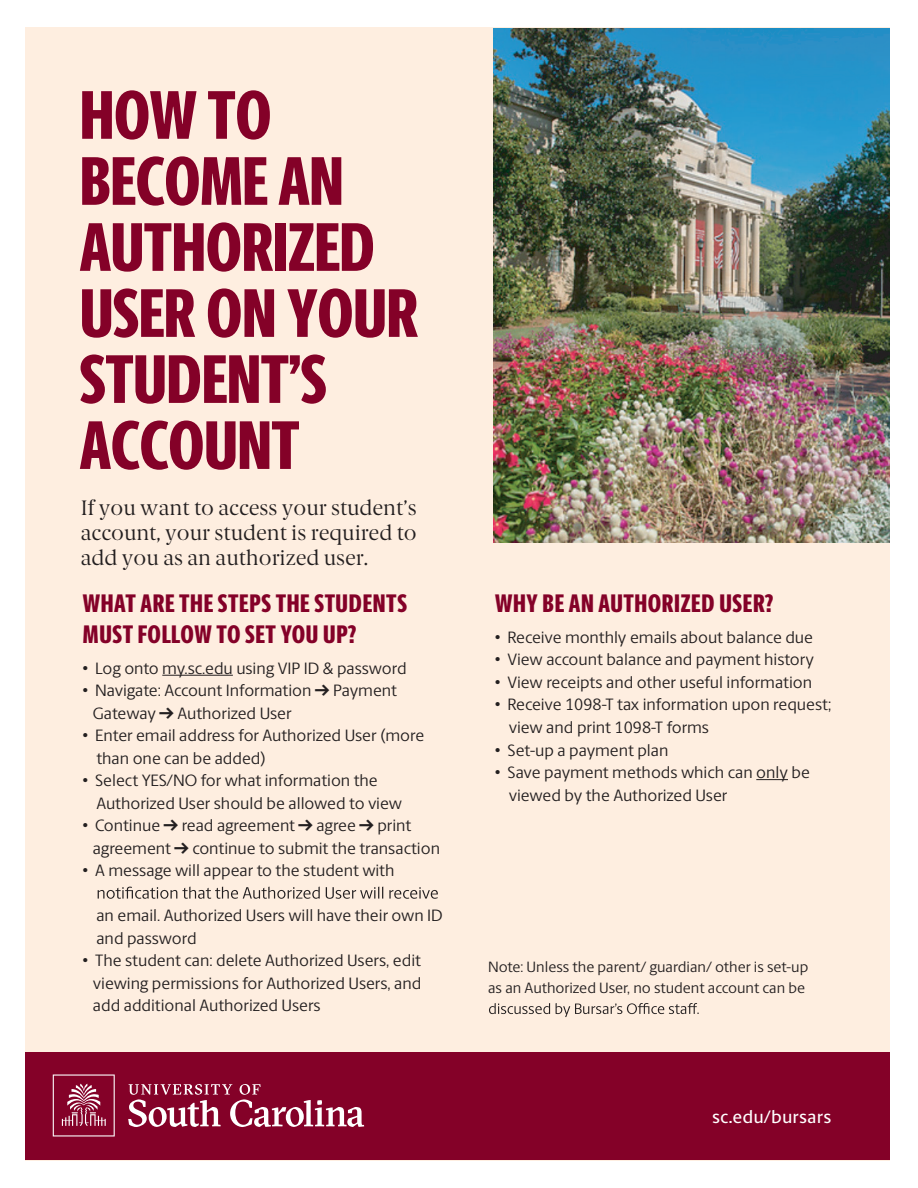
<style>
.page{position:relative;width:918px;height:1188px;background:#fff}
.page>*{position:absolute;margin:0;border:0;box-sizing:border-box;transform-origin:0 0}
.t1{font:800 69px/66px "Berlingske Sans X Cn";letter-spacing:-.01em;color:#840128}
.t2{font:800 25.5px/30.6px "Berlingske Sans X Cn";letter-spacing:.025em;color:#840128}
.t3{font:21px/25.2px "Berlingske Serif";color:#231f20;text-align:justify}
.t4{font:500 18px "Berlingske Sans";letter-spacing:.005em;color:#fff}
.t5{font:16.5px/22.5px "Berlingske Sans";color:#231f20}
.t6{font:15px/21px "Berlingske Sans";color:#231f20}
.s1{font-family:"Arial"}
</style>
<div class="page">
<div style="left:25px;top:27px;width:864px;height:1134px;background:#feeee0"></div>
<img style="left:494px;top:28px;width:395px;height:515px">
<hr style="left:756px;top:779px;width:32px;height:1px;background:#231f20">
<hr style="left:162px;top:675px;width:71px;height:1px;background:#231f20">
<svg style="left:98px;top:887px;width:340px;height:12px"></svg>
<svg style="left:489px;top:1003px;width:210px;height:14px"></svg>
<div style="left:25px;top:1052px;width:864px;height:107px;background:#840128"></div>
<svg style="left:53px;top:1075px;width:62px;height:61px"></svg>
<svg style="left:128px;top:1084px;width:236px;height:43px"></svg>
<h1 class="t1" style="left:80px;top:81px;width:340px">HOW TO<br>BECOME AN<br>AUTHORIZED<br>USER ON YOUR<br>STUDENT’S<br>ACCOUNT</h1>
<p class="t3" style="left:81px;top:495px;width:337px">If you want to access your student’s account, your student is required to add you as an authorized user.</p>
<h2 class="t2" style="left:83px;top:588px;width:326px">WHAT ARE THE STEPS THE STUDENTS<br>MUST FOLLOW TO SET YOU UP?</h2>
<p class="t5" style="left:82px;top:656px;width:326px"><span class="s1">•</span> Log onto my.sc.edu using VIP ID &amp; password</p>
<p class="t5" style="left:93px;top:678px;width:306px;text-indent:-10px"><span class="s1">•</span> Navigate: Account Information → Payment<br>Gateway → Authorized User</p>
<p class="t5" style="left:96px;top:724px;width:329px;text-indent:-14px"><span class="s1">•</span> Enter email address for Authorized User (more than one can be added)</p>
<p class="t5" style="left:96px;top:769px;width:307px;text-indent:-14px"><span class="s1">•</span> Select YES/NO for what information the<br>Authorized User should be allowed to view</p>
<p class="t5" style="left:93px;top:814px;width:349px;text-indent:-10px"><span class="s1">•</span> Continue → read agreement → agree → print agreement → continue to submit the transaction</p>
<p class="t5" style="left:83px;top:859px;width:313px"><span class="s1">•</span> A message will appear to the student with</p>
<p class="t5" style="left:96px;top:903px;width:348px">an email. Authorized Users will have their own ID and password</p>
<p class="t5" style="left:93px;top:949px;width:330px;text-align:justify;text-indent:-10px"><span class="s1">•</span> The student can: delete Authorized Users, edit viewing permissions for Authorized Users, and add additional Authorized Users</p>
<p class="t6" style="left:488px;top:956px;width:322px">Note: Unless the parent/ guardian/ other is set-up as an Authorized User, no student account can be</p>
<h2 class="t2" style="left:495px;top:588px;width:280px">WHY BE AN AUTHORIZED USER?</h2>
<p class="t5" style="left:495px;top:625px;width:320px"><span class="s1">•</span> Receive monthly emails about balance due</p>
<p class="t5" style="left:495px;top:648px;width:321px"><span class="s1">•</span> View account balance and payment history</p>
<p class="t5" style="left:495px;top:670px;width:319px"><span class="s1">•</span> View receipts and other useful information</p>
<p class="t5" style="left:509px;top:693px;width:324px;text-indent:-14px"><span class="s1">•</span> Receive 1098-T tax information upon request; view and print 1098-T forms</p>
<p class="t5" style="left:495px;top:738px;width:175px"><span class="s1">•</span> Set-up a payment plan</p>
<p class="t5" style="left:509px;top:760px;width:303px;text-indent:-14px"><span class="s1">•</span> Save payment methods which can only be viewed by the Authorized User</p>
<p class="t4" style="left:712px;top:1102px;width:121px">sc.edu/bursars</p>
</div>
